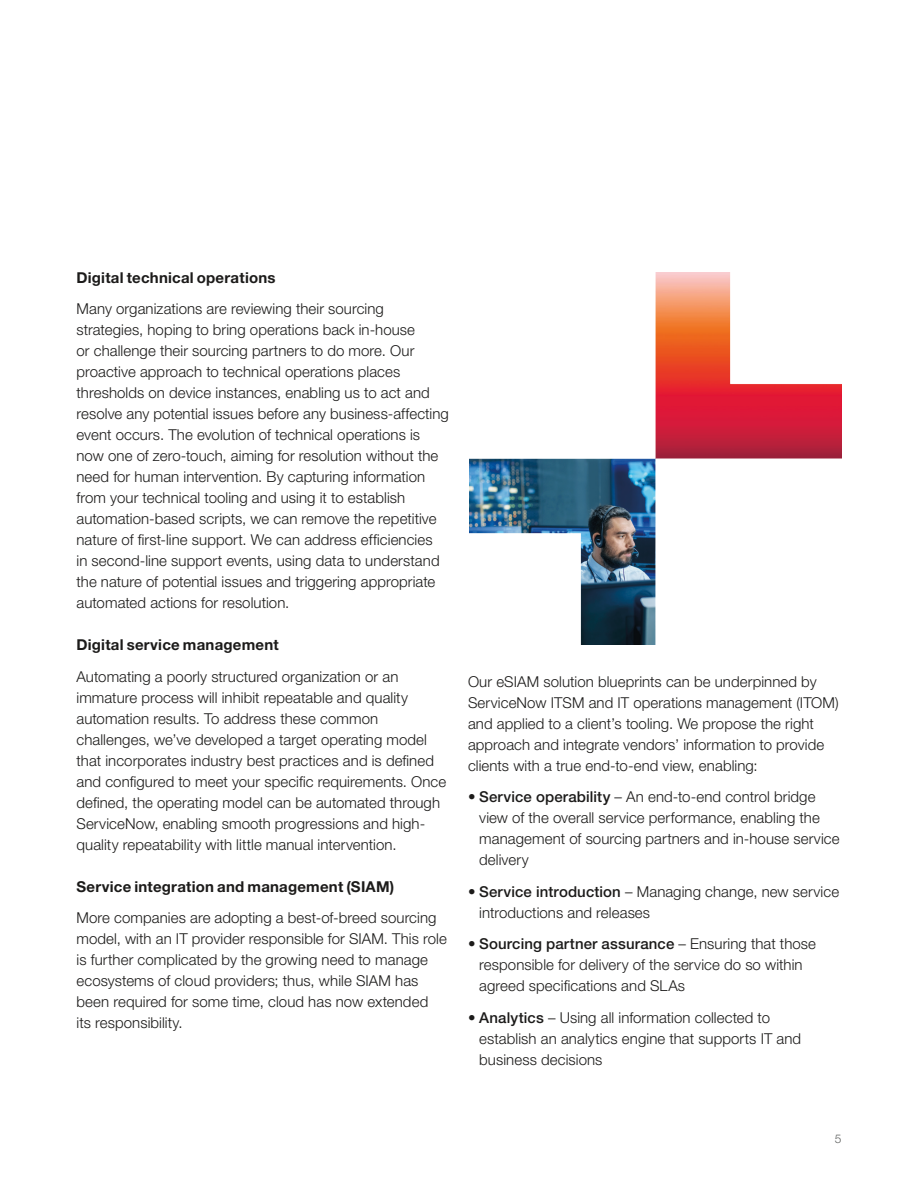
<style>
.page{position:relative;width:918px;height:1188px;background:#fff}
.page>*{position:absolute;margin:0;border:0;box-sizing:border-box;transform-origin:0 0}
.t1{font:300 15px/21px "Helvetica Neue LT Pro";letter-spacing:.005em;color:#1c1b1a}
.t2{font:700 15px "Helvetica Neue LT Pro";letter-spacing:.015em;color:#1c1b1a}
.t3{font:300 12px "Helvetica Neue LT Pro";color:#5f6160}
.s1{font-weight:500}
</style>
<div class="page">
<img style="left:469px;top:272px;width:372px;height:372px">
<p class="t2" style="left:76px;top:268px;width:201px">Digital technical operations</p>
<p class="t1" style="left:76px;top:298px;width:374px">Many organizations are reviewing their sourcing strategies, hoping to bring operations back in-house<br>or challenge their sourcing partners to do more. Our proactive approach to technical operations places thresholds on device instances, enabling us to act and resolve any potential issues before any business-affecting event occurs. The evolution of technical operations is now one of zero-touch, aiming for resolution without the need for human intervention. By capturing information from your technical tooling and using it to establish automation-based scripts, we can remove the repetitive nature of first-line support. We can address efficiencies<br>in second-line support events, using data to understand the nature of potential issues and triggering appropriate automated actions for resolution.</p>
<p class="t2" style="left:76px;top:636px;width:204px">Digital service management</p>
<p class="t1" style="left:76px;top:666px;width:371px">Automating a poorly structured organization or an immature process will inhibit repeatable and quality automation results. To address these common challenges, we’ve developed a target operating model that incorporates industry best practices and is defined and configured to meet your specific requirements. Once defined, the operating model can be automated through ServiceNow, enabling smooth progressions and high&shy;quality repeatability with little manual intervention.</p>
<p class="t2" style="left:76px;top:877px;width:319px">Service integration and management (SIAM)</p>
<p class="t1" style="left:76px;top:907px;width:372px">More companies are adopting a best-of-breed sourcing model, with an IT provider responsible for SIAM. This role is further complicated by the growing need to manage ecosystems of cloud providers; thus, while SIAM has been required for some time, cloud has now extended<br>its responsibility.</p>
<p class="t1" style="left:468px;top:671px;width:372px">Our eSIAM solution blueprints can be underpinned by ServiceNow ITSM and IT operations management (ITOM) and applied to a client’s tooling. We propose the right approach and integrate vendors’ information to provide clients with a true end-to-end view, enabling:</p>
<p class="t1" style="left:479px;top:786px;width:362px;text-indent:-11px">• <span class="s1">Service operability</span> – An end-to-end control bridge view of the overall service performance, enabling the management of sourcing partners and in-house service delivery</p>
<p class="t1" style="left:479px;top:881px;width:361px;text-indent:-11px">• <span class="s1">Service introduction</span> – Managing change, new service introductions and releases</p>
<p class="t1" style="left:479px;top:933px;width:338px;text-indent:-11px">• <span class="s1">Sourcing partner assurance</span> – Ensuring that those responsible for delivery of the service do so within agreed specifications and SLAs</p>
<p class="t1" style="left:479px;top:1007px;width:324px;text-indent:-11px">• <span class="s1">Analytics</span> – Using all information collected to establish an analytics engine that supports IT and business decisions</p>
<p class="t3" style="left:835px;top:1131px;width:8px">5</p>
</div>
